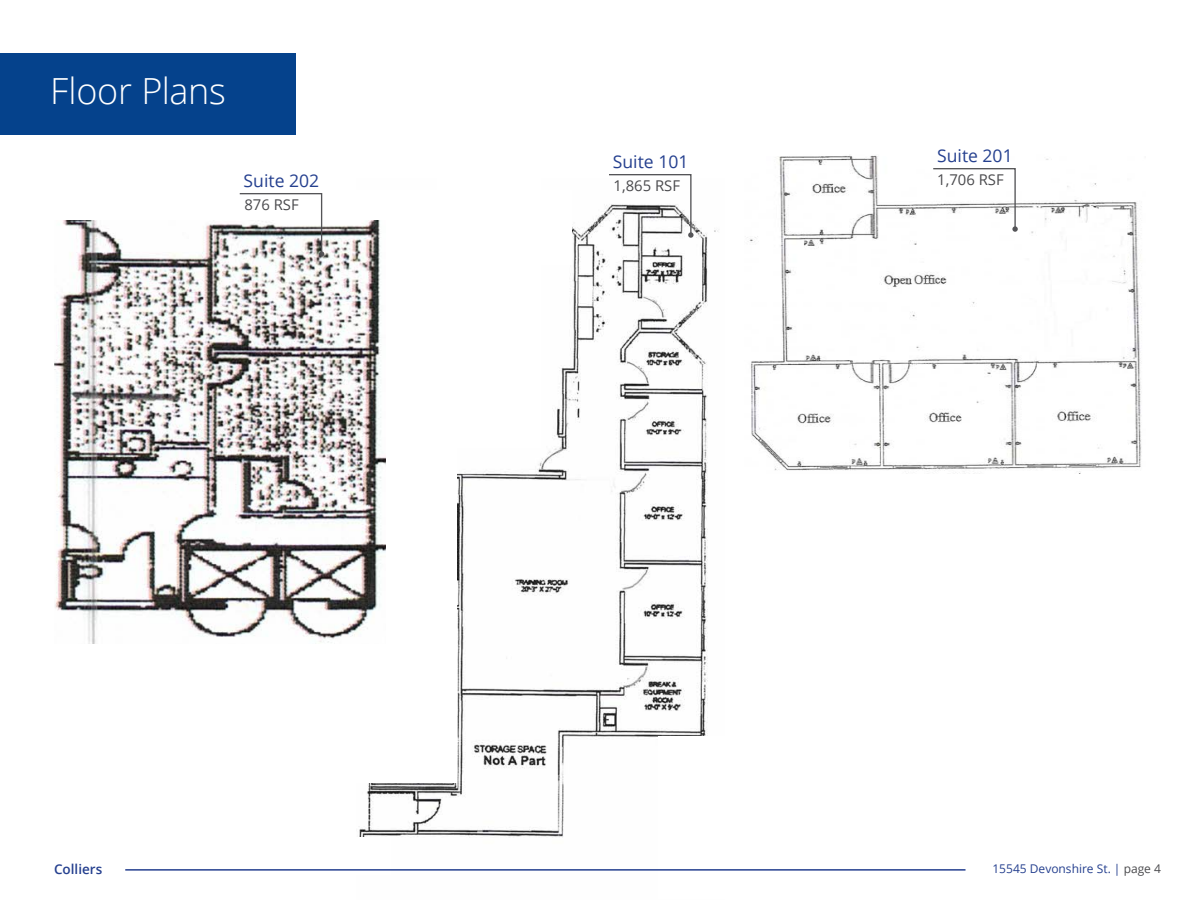
<style>
.page{position:relative;width:1188px;height:918px;background:#fff}
.page>*{position:absolute;margin:0;border:0;box-sizing:border-box;transform-origin:0 0}
.t1{font:300 36px "Open Sans";letter-spacing:-.01em;color:#fff}
.t2{font:17.55px "Open Sans";color:#25408f}
.t3{font:14.85px "Open Sans";color:#4a4a4d}
.t4{font:600 13.5px "Open Sans";color:#25408f}
.Subhead_Body{font:12px "Open Sans";color:#25408f}
.s1{color:#4a4a4d}
</style>
<div class="page">
<div style="left:1px;top:54px;width:295px;height:81px;background:#05428c"></div>
<img style="left:747px;top:155px;width:395px;height:319px">
<svg style="left:932px;top:167px;width:86px;height:65px"></svg>
<img style="left:359px;top:205px;width:359px;height:633px">
<div style="left:347px;top:190px;width:110px;height:593px;background:#fff"></div>
<div style="left:437px;top:178px;width:104px;height:270px;background:#fff"></div>
<div style="left:529px;top:190px;width:43px;height:74px;background:#fff"></div>
<div style="left:658px;top:736px;width:80px;height:163px;background:#fff"></div>
<svg style="left:608px;top:174px;width:86px;height:64px"></svg>
<hr style="left:125px;top:869px;width:841px;height:2px;background:#25408f">
<img style="left:54px;top:220px;width:331px;height:424px">
<svg style="left:238px;top:193px;width:86px;height:64px"></svg>
<p class="t1" style="left:50px;top:66px;width:177px">Floor Plans</p>
<p class="t2" style="left:244px;top:169px;width:77px">Suite 202</p>
<p class="t3" style="left:244px;top:194px;width:56px">876 RSF</p>
<p class="t2" style="left:613px;top:150px;width:77px">Suite 101</p>
<p class="t3" style="left:614px;top:175px;width:68px">1,865 RSF</p>
<p class="t2" style="left:937px;top:144px;width:77px">Suite 201</p>
<p class="t3" style="left:937px;top:169px;width:68px">1,706 RSF</p>
<p class="t4" style="left:54px;top:860px;width:50px">Colliers</p>
<p class="Subhead_Body" style="left:992px;top:860px;width:170px">15545 Devonshire St. | <span class="s1">page 4</span></p>
</div>
